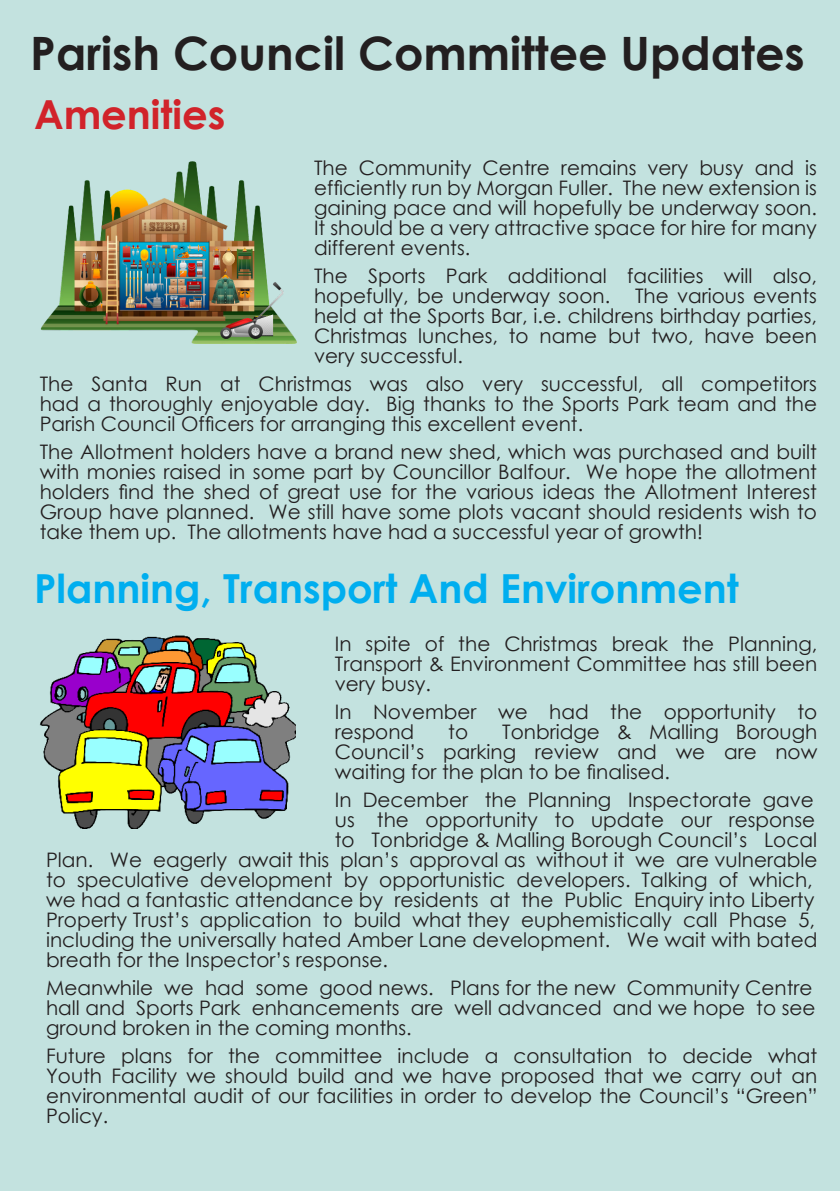
<style>
.page{position:relative;width:840px;height:1191px;background:#fff}
.page>*{position:absolute;margin:0;border:0;box-sizing:border-box;transform-origin:0 0}
.t1{font:700 46px "Century Gothic";color:#231f20}
.t2{font:700 40px "Century Gothic";color:#00aeef}
.t3{font:700 40px "Century Gothic";color:#d1232a}
.t4{font:20px/20px "Century Gothic";color:#231f20;text-align:justify}
</style>
<div class="page">
<div style="left:0;top:0;width:839px;height:1191px;background:#c3e2df"></div>
<img style="left:40px;top:161px;width:257px;height:183px">
<img style="left:40px;top:635px;width:255px;height:193px">
<p class="t1" style="left:30px;top:19px;width:775px">Parish Council Committee Updates</p>
<p class="t3" style="left:34px;top:84px;width:193px">Amenities</p>
<p class="t4" style="left:314px;top:157px;width:504px">The Community Centre remains very busy and is efficiently run by Morgan Fuller. The new extension is gaining pace and will hopefully be underway soon.<br>It should be a very attractive space for hire for many different events.</p>
<p class="t4" style="left:314px;top:265px;width:504px">The Sports Park additional facilities will also, hopefully, be underway soon. The various events held at the Sports Bar, i.e. childrens birthday parties, Christmas lunches, to name but two, have been very successful.</p>
<p class="t4" style="left:40px;top:373px;width:778px">The Santa Run at Christmas was also very successful, all competitors had a thoroughly enjoyable day. Big thanks to the Sports Park team and the Parish Council Officers for arranging this excellent event.</p>
<p class="t4" style="left:40px;top:441px;width:778px">The Allotment holders have a brand new shed, which was purchased and built with monies raised in some part by Councillor Balfour. We hope the allotment holders find the shed of great use for the various ideas the Allotment Interest Group have planned. We still have some plots vacant should residents wish to take them up. The allotments have had a successful year of growth!</p>
<p class="t2" style="left:34px;top:558px;width:706px">Planning, Transport And Environment</p>
<p class="t4" style="left:334px;top:633px;width:483px">In spite of the Christmas break the Planning, Transport &amp; Environment Committee has still been very busy.</p>
<p class="t4" style="left:334px;top:701px;width:483px">In November we had the opportunity to respond</p>
<p class="t4" style="left:334px;top:721px;width:484px;text-indent:167px">Tonbridge &amp; Malling Borough Council’s parking review and we are now waiting for the plan to be finalised.</p>
<p class="t4" style="left:334px;top:789px;width:480px">In December the Planning Inspectorate gave</p>
<p class="t4" style="left:334px;top:809px;width:481px">us the opportunity to update our response</p>
<p class="t4" style="left:334px;top:829px;width:483px">to Tonbridge &amp; Malling Borough Council’s Local</p>
<p class="t4" style="left:46px;top:849px;width:772px">Plan. We eagerly await this plan’s approval as without it we are vulnerable</p>
<p class="t4" style="left:46px;top:869px;width:767px">to speculative development by opportunistic developers. Talking of which,</p>
<p class="t4" style="left:46px;top:889px;width:769px">we had a fantastic attendance by residents at the Public Enquiry into Liberty</p>
<p class="t4" style="left:46px;top:909px;width:770px">Property Trust’s application to build what they euphemistically call Phase 5,</p>
<p class="t4" style="left:46px;top:929px;width:772px">including the universally hated Amber Lane development. We wait with bated</p>
<p class="t4" style="left:46px;top:949px;width:343px">breath for the Inspector’s response.</p>
<p class="t4" style="left:46px;top:977px;width:770px;text-align:left">Meanwhile we had some good news. Plans for the new Community Centre hall and Sports Park enhancements are well advanced and we hope to see ground broken in the coming months.</p>
<p class="t4" style="left:46px;top:1045px;width:772px">Future plans for the committee include a consultation to decide what Youth Facility we should build and we have proposed that we carry out an environmental audit of our facilities in order to develop the Council’s “Green” Policy.</p>
<p class="t4" style="left:448px;top:721px;width:21px">to</p>
</div>
